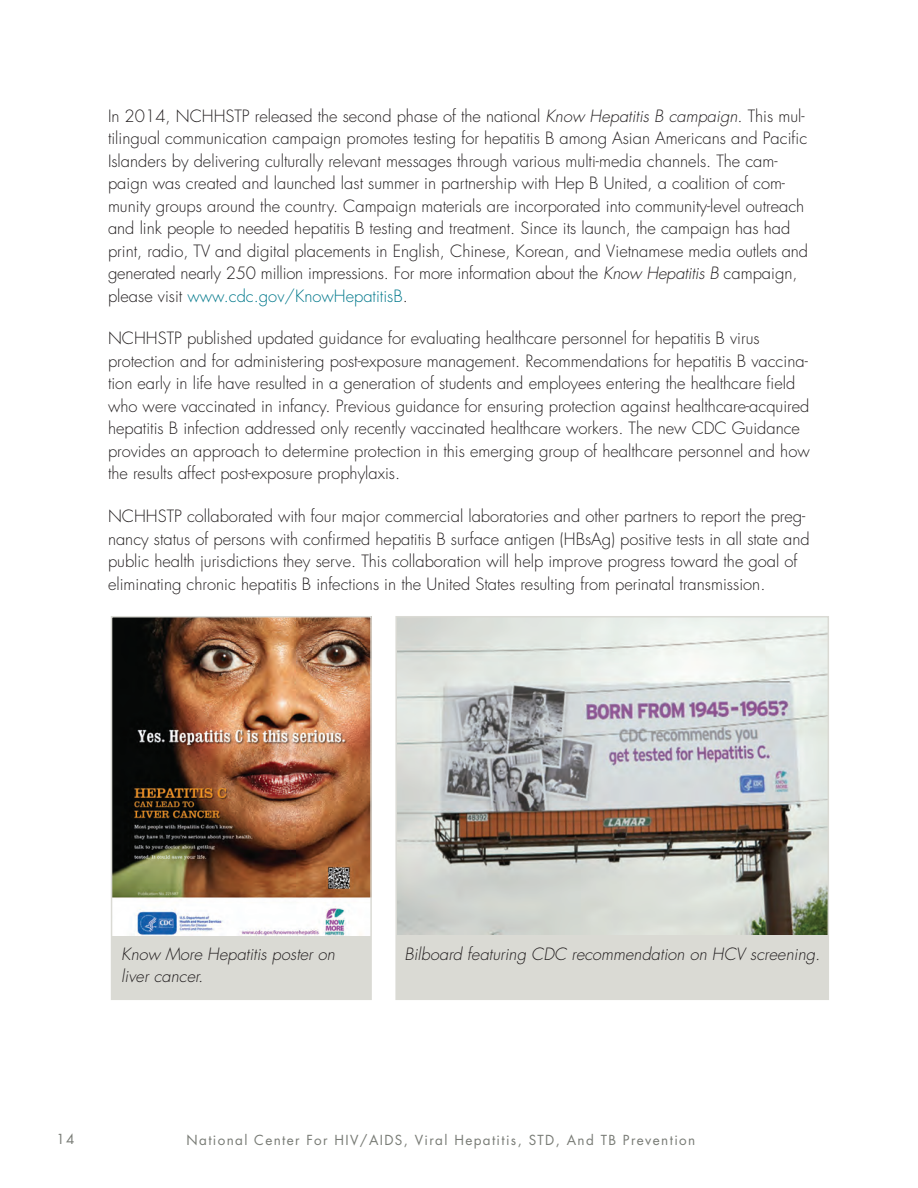
<style>
.page{position:relative;width:918px;height:1188px;background:#fff}
.page>*{position:absolute;margin:0;border:0;box-sizing:border-box;transform-origin:0 0}
.t1{font:300 16.5px/22.5px "Futura Std";color:#231f20}
.t2{font:italic 300 16.5px/22.5px "Futura Std";color:#231f20}
.t3{font:13.5px "Futura Std";letter-spacing:.1em;color:#797c76}
.s1{font-style:italic}
.s2{color:#00788b}
</style>
<div class="page">
<div style="left:112px;top:617px;width:259px;height:382px;background:#dadad4"></div>
<img style="left:114px;top:619px;width:255px;height:316px">
<div style="left:111px;top:616px;width:261px;height:384px;border:2px solid #dadad4"></div>
<div style="left:396px;top:617px;width:432px;height:382px;background:#dadad4"></div>
<img style="left:398px;top:619px;width:428px;height:315px">
<div style="left:395px;top:616px;width:434px;height:384px;border:2px solid #dadad4"></div>
<p class="t1" style="left:108px;top:105px;width:702px">In 2014, NCHHSTP released the second phase of the national <span class="s1">Know Hepatitis B campaign</span>. This mul&shy;tilingual communication campaign promotes testing for hepatitis B among Asian Americans and Pacific Islanders by delivering culturally relevant messages through various multi-media channels. The cam&shy;paign was created and launched last summer in partnership with Hep B United, a coalition of com&shy;munity groups around the country. Campaign materials are incorporated into community-level outreach and link people to needed hepatitis B testing and treatment. Since its launch, the campaign has had print, radio, TV and digital placements in English, Chinese, Korean, and Vietnamese media outlets and generated nearly 250 million impressions. For more information about the <span class="s1">Know Hepatitis B</span> campaign, please visit <span class="s2">www.cdc.gov/KnowHepatitisB</span>.</p>
<p class="t1" style="left:108px;top:328px;width:703px">NCHHSTP published updated guidance for evaluating healthcare personnel for hepatitis B virus protection and for administering post-exposure management. Recommendations for hepatitis B vaccina&shy;tion early in life have resulted in a generation of students and employees entering the healthcare field who were vaccinated in infancy. Previous guidance for ensuring protection against healthcare-acquired hepatitis B infection addressed only recently vaccinated healthcare workers. The new CDC Guidance provides an approach to determine protection in this emerging group of healthcare personnel and how the results affect post-exposure prophylaxis.</p>
<p class="t1" style="left:108px;top:505px;width:703px">NCHHSTP collaborated with four major commercial laboratories and other partners to report the preg&shy;nancy status of persons with confirmed hepatitis B surface antigen (HBsAg) positive tests in all state and public health jurisdictions they serve. This collaboration will help improve progress toward the goal of eliminating chronic hepatitis B infections in the United States resulting from perinatal transmission.</p>
<p class="t2" style="left:121px;top:943px;width:215px">Know More Hepatitis poster on liver cancer.</p>
<p class="t2" style="left:404px;top:943px;width:417px">Bilboard featuring CDC recommendation on HCV screening.</p>
<p class="t3" style="left:56px;top:1130px;width:19px">14</p>
<p class="t3" style="left:187px;top:1131px;width:510px">National Center For HIV/AIDS, Viral Hepatitis, STD, And TB Prevention</p>
</div>
